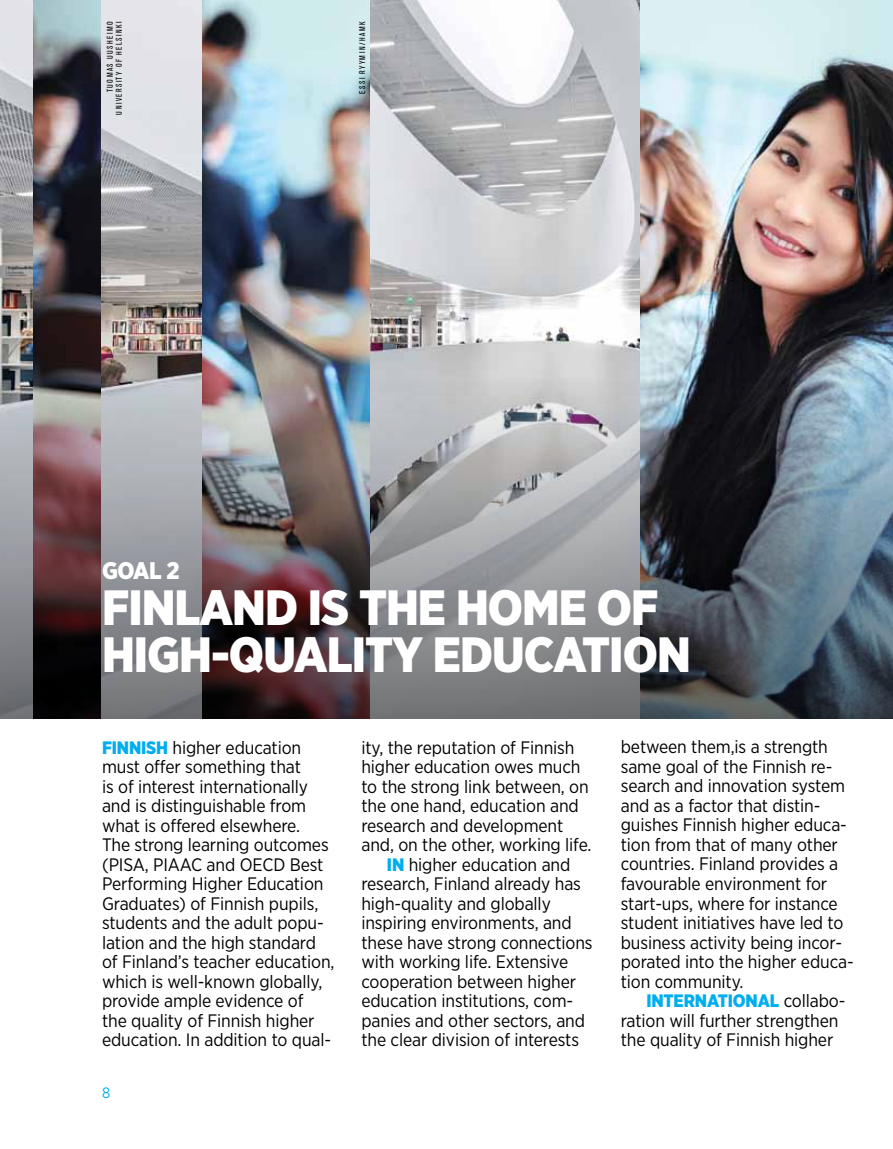
<style>
.page{position:relative;width:893px;height:1149px;background:#fff}
.page>*{position:absolute;margin:0;border:0;box-sizing:border-box;transform-origin:0 0}
.t1{font:900 49.5px/46.5px "Gotham Narrow";letter-spacing:-.02em;color:#fff}
.t2{font:900 24px "Gotham Narrow";color:#fff}
.t3{font:18px/19.5px "Gotham Narrow";letter-spacing:-.01em;color:#000}
.t4{font:15px "Gotham Narrow";color:#00aeef}
.t5{font:condensed 8.25px/9px "Akzidenz Grotesk BE";letter-spacing:.19em;color:#000;text-align:right}
.s1{font-weight:900;color:#00aeef}
</style>
<div class="page">
<img style="left:0;top:0;width:893px;height:378px">
<img style="left:0;top:378px;width:893px;height:340px">
<p class="t5" style="left:106px;top:114px;width:95px;rotate:-90deg">Tuomas U usheimo<br>UNI-VERSITYOFHEL-SINKI</p>
<p class="t5" style="left:358px;top:93px;width:74px;rotate:-90deg">Essi Ryymin/hamk</p>
<h2 class="t2" style="left:102px;top:554px;width:79px">GOAL 2</h2>
<h1 class="t1" style="left:102px;top:584px;width:590px">FINLAND IS THE HOME OF<br>HIGH-QUALITY EDUCATION</h1>
<p class="t3" style="left:102px;top:737px;width:234px"><span class="s1">FINNISH</span> higher education must offer something that<br>is of interest internationally and is distinguishable from what is offered elsewhere.<br>The strong learning outcomes (PISA, PIAAC and OECD Best<br>Performing Higher Education<br>Graduates) of Finnish pupils, students and the adult popu&shy;lation and the high standard of Finland’s teacher education, which is well-known globally, provide ample evidence of<br>the quality of Finnish higher education. In addition to qual-</p>
<p class="t3" style="left:361px;top:736px;width:215px">ity, the reputation of Finnish</p>
<p class="t3" style="left:361px;top:756px;width:221px">higher education owes much</p>
<p class="t3" style="left:361px;top:775px;width:229px">to the strong link between, on</p>
<p class="t3" style="left:361px;top:795px;width:219px">the one hand, education and</p>
<p class="t3" style="left:361px;top:814px;width:203px">research and development</p>
<p class="t3" style="left:361px;top:834px;width:232px">and, on the other, working life.</p>
<p class="t3" style="left:387px;top:853px;width:185px"><span class="s1">IN</span> higher education and</p>
<p class="t3" style="left:361px;top:873px;width:221px">research, Finland already has</p>
<p class="t3" style="left:361px;top:892px;width:191px">high-quality and globally</p>
<p class="t3" style="left:361px;top:912px;width:212px">inspiring environments, and</p>
<p class="t3" style="left:361px;top:931px;width:233px">these have strong connections</p>
<p class="t3" style="left:361px;top:951px;width:208px">with working life. Extensive</p>
<p class="t3" style="left:361px;top:970px;width:216px">cooperation between higher</p>
<p class="t3" style="left:361px;top:990px;width:213px">education institutions, com-</p>
<p class="t3" style="left:361px;top:1009px;width:225px">panies and other sectors, and</p>
<p class="t3" style="left:361px;top:1029px;width:219px">the clear division of interests</p>
<p class="t4" style="left:102px;top:1083px;width:10px">8</p>
<p class="t3" style="left:621px;top:736px;width:234px">between them,is a strength same goal of the Finnish re&shy;search and innovation system and as a factor that distin&shy;guishes Finnish higher educa&shy;tion from that of many other countries. Finland provides a favourable environment for start-ups, where for instance student initiatives have led to business activity being incor&shy;porated into the higher educa&shy;tion community.</p>
<p class="t3" style="left:621px;top:990px;width:226px;text-indent:26px"><span class="s1">INTERNATIONAL</span> collabo&shy;ration will further strengthen the quality of Finnish higher</p>
</div>
